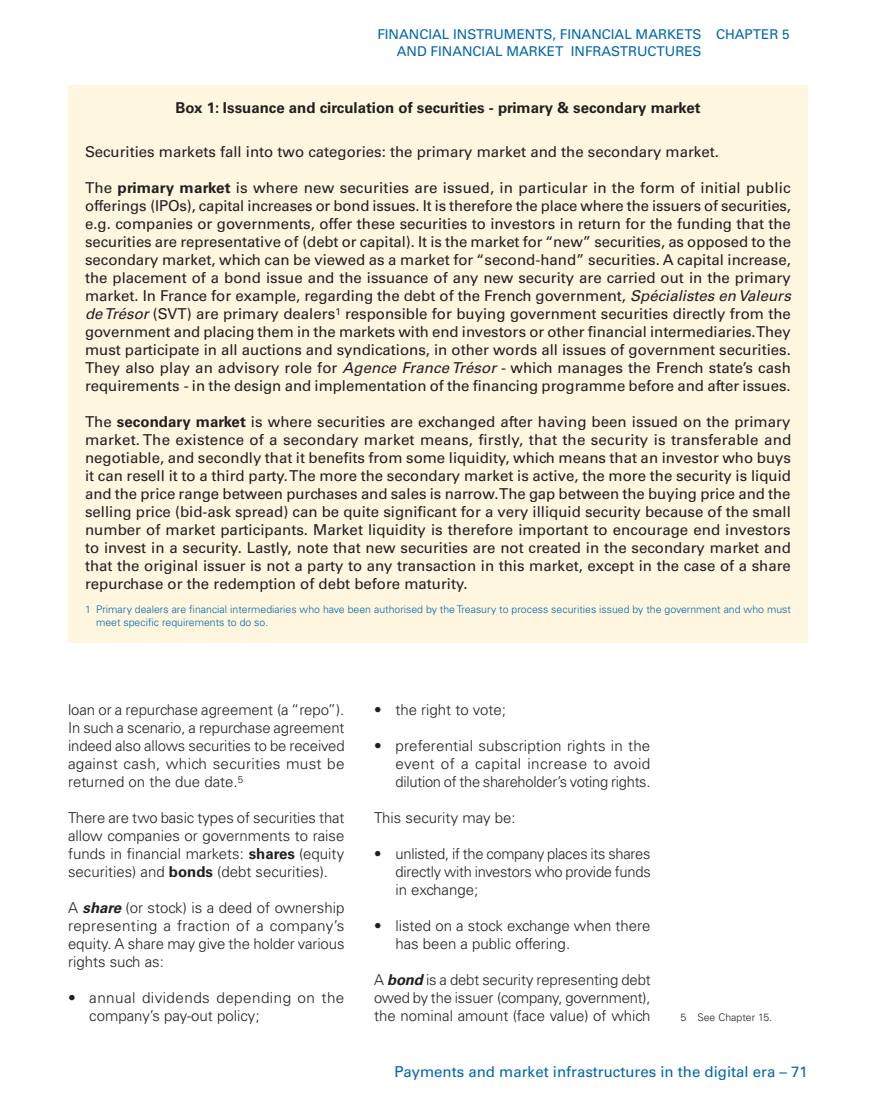
<style>
.page{position:relative;width:876px;height:1106px;background:#fff}
.page>*{position:absolute;margin:0;border:0;box-sizing:border-box;transform-origin:0 0}
.t1{font:15px/18px "Univers LT Std";color:#231f20;text-align:justify}
.t2{font:300 15px/18px "Univers LT Std";color:#231f20;text-align:justify}
.t3{font:700 15px "Univers LT Std";color:#231f20}
.t4{font:300 15px/18px "Univers LT Std";letter-spacing:.025em;color:#231f20}
.t5{font:15px "Univers LT Std";color:#0067aa}
.t6{font:13.5px/16.5px "Univers LT Std";color:#0067aa}
.t7{font:300 10.5px/12.8px "Univers LT Std";color:#0067aa}
.t8{font:300 10.5px "Univers LT Std";color:#231f20}
.s1{font-weight:700}
.s2{font-style:italic}
.s3{font-weight:700;font-style:italic}
</style>
<div class="page">
<div style="left:68px;top:85px;width:740px;height:557px;background:#fef6df"></div>
<p class="t6" style="left:397px;top:26px;width:394px;text-indent:-19px">Financial instr uments, financial mar kets CHAPTER 5 and financial mar ket infra</p>
<p class="t6" style="left:611px;top:43px;width:92px">structures</p>
<p class="t3" style="left:175px;top:99px;width:527px">Box 1: Issuance and circulation of securities - primary &amp; secondary market</p>
<p class="t1" style="left:85px;top:143px;width:636px">Securities markets fall into two categories: the primary market and the secondary market.</p>
<p class="t1" style="left:85px;top:179px;width:707px">The <span class="s1">primary market</span> is where new securities are issued, in particular in the form of initial public offerings (I POs), capital increases or bond issues. It is therefore the place where the issuers of securities, e.g. companies or governments, offer these securities to investors in return for the funding that the securities are representative of (debt or capital). It is the market for “new” securities, as opposed to the secondary market, which can be viewed as a market for “second-hand” securities. A capital increase, the placement of a bond issue and the issuance of any new security are carried out in the primary market. I n France for example, regarding the debt of the French government, <span class="s2">Spécialistes en Valeurs de Trésor</span> (SVT) are primary dealers<sup>1</sup> responsible for buying government securities directly from the government and placing them in the markets with end investors or other financial intermediaries. They must participate in all auctions and syndications, in other words all issues of government securities.<br>They also play an advisory role for <span class="s2">Agence France Trésor</span> - which manages the French state’s cash requirements - in the design and implementation of the financing programme before and after issues.</p>
<p class="t1" style="left:85px;top:413px;width:708px">The <span class="s1">secondary market</span> is where securities are exchanged after having been issued on the primary market. The existence of a secondary market means, firstly, that the security is transferable and negotiable, and secondly that it benefits from some liquidity, which means that an investor who buys it can resell it to a third party. The more the secondary market is active, the more the security is liquid and the price range between purchases and sales is narrow. The gap between the buying price and the selling price (bid-ask spread) can be quite significant for a very illiquid security because of the small number of market participants. Market liquidity is therefore important to encourage end investors to invest in a security. Lastly, note that new securities are not created in the secondary market and that the original issuer is not a party to any transaction in this market, except in the case of a share repurchase or the redemption of debt before maturity.</p>
<p class="t7" style="left:96px;top:603px;width:696px;text-indent:-11px">1 Primary dealers are financial intermediaries who have been authorised by the Treasury to process securities issued by the government and who must meet specific requirements to do so.</p>
<p class="t2" style="left:68px;top:701px;width:278px">loan or a repurchase agreement (a “repo”).<br>In such a scenario, a repurchase agreement indeed also allows securities to be received against cash, which securities must be returned on the due date.<sup>5</sup></p>
<p class="t2" style="left:68px;top:809px;width:278px">There are two basic types of securities that allow companies or governments to raise funds in financial markets: <span class="s1">shares</span> (equity securities) and <span class="s1">bonds</span> (debt securities).</p>
<p class="t2" style="left:68px;top:899px;width:278px">A <span class="s3">share</span> (or stock) is a deed of ownership representing a fraction of a company’s equity. A share may give the holder various rights such as:</p>
<p class="t4" style="left:89px;top:989px;width:257px;text-indent:-21px">• annual dividends depending on the company’s pay‑out policy;</p>
<p class="t2" style="left:374px;top:701px;width:133px">• the right to vote;</p>
<p class="t2" style="left:395px;top:737px;width:257px;text-indent:-21px">• preferential subscription rights in the event of a capital increase to avoid dilution of the shareholder’s voting rights.</p>
<p class="t2" style="left:374px;top:809px;width:143px">This security may be:</p>
<p class="t2" style="left:395px;top:845px;width:257px;text-indent:-21px">• unlisted, if the company places its shares directly with investors who provide funds in exchange;</p>
<p class="t2" style="left:395px;top:917px;width:257px;text-indent:-21px">• listed on a stock exchange when there has been a public offering.</p>
<p class="t2" style="left:374px;top:971px;width:278px">A <span class="s3">bond</span> is a debt security representing debt owed by the issuer (company, government), the nominal amount (face value) of which</p>
<p class="t8" style="left:680px;top:1011px;width:93px">5 See Chapter 15.</p>
<p class="t5" style="left:395px;top:1063px;width:415px">Payments and market infrastructures in the digital era – 71</p>
</div>
